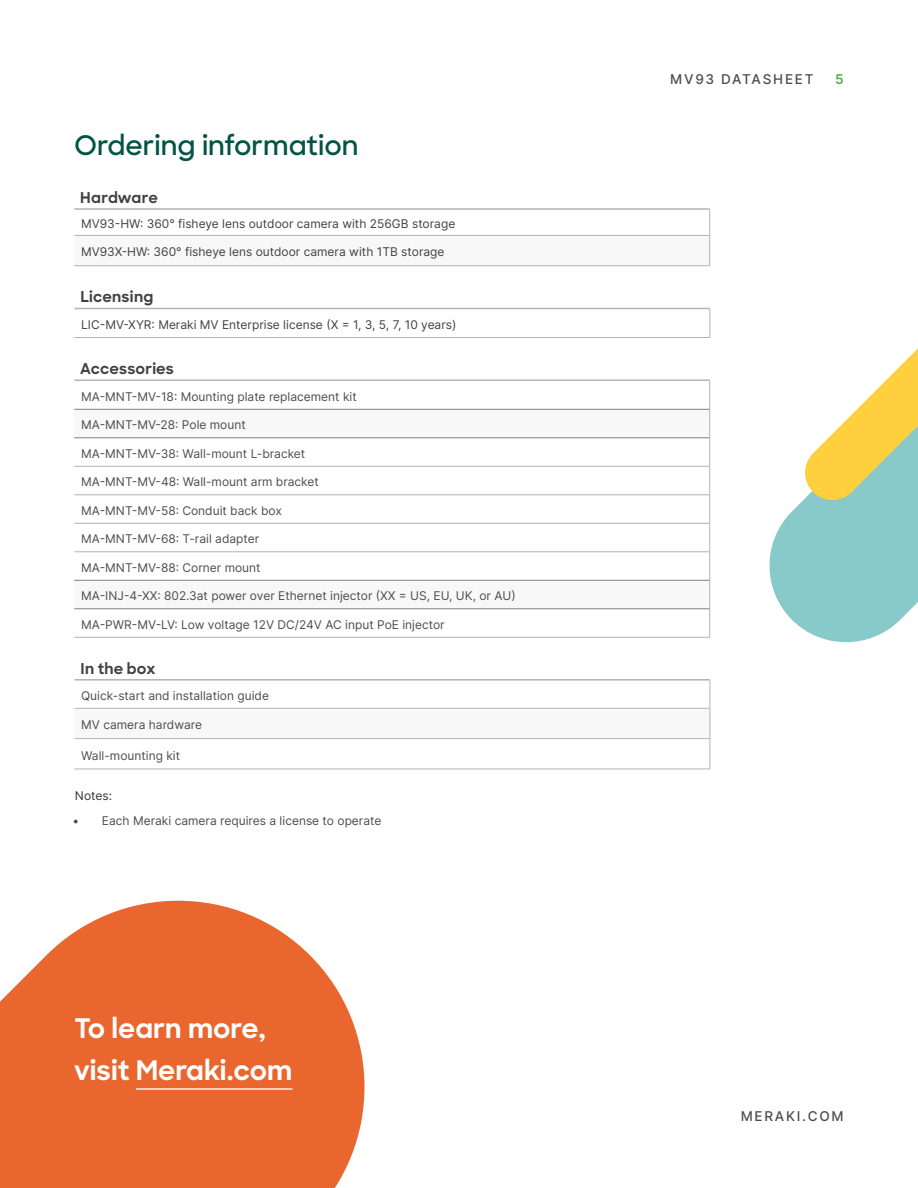
<style>
.page{position:relative;width:918px;height:1188px;background:#fff}
.page>*{position:absolute;margin:0;border:0;box-sizing:border-box;transform-origin:0 0}
.t1{font:700 27px/42px "Sharp Sans";color:#fff}
._0_-_Heading{font:600 27px "Sharp Sans";color:#035445}
.t2{font:700 15px "Sharp Sans";letter-spacing:.01em;color:#404241}
.t3{font:500 13.5px "Inter";letter-spacing:.13em;color:#4d4d4d}
.t4{font:600 13.5px "Inter";color:#5aa646}
.t5{font:12px "Inter";color:#4d4d4d}
.t6{font:12px "Inter";color:#404241}
.P_-_Small{font:12px "Inter";color:#333}
</style>
<div class="page">
<svg style="left:0;top:901px;width:365px;height:287px;fill:#e9662e"></svg>
<svg style="left:769px;top:501px;width:149px;height:142px;fill:#88cac9"></svg>
<svg style="left:802px;top:348px;width:116px;height:155px"></svg>
<hr style="left:136px;top:1088px;width:157px;height:2px;background:#fff">
<div style="left:74px;top:235px;width:636px;height:31px;background:#f8f8f8"></div>
<svg style="left:709px;top:210px;width:1px;height:25px"></svg>
<hr style="left:74px;top:235px;width:636px;height:1px;background:#b3b3b3">
<hr style="left:709px;top:236px;width:1px;height:30px;background:#b3b3b3">
<hr style="left:74px;top:266px;width:636px;height:1px;background:#b3b3b3">
<hr style="left:74px;top:208px;width:636px;height:2px;background:#b3b3b3">
<svg style="left:74px;top:408px;width:635px;height:229px"></svg>
<svg style="left:74px;top:410px;width:635px;height:199px"></svg>
<svg style="left:74px;top:467px;width:635px;height:85px"></svg>
<div style="left:74px;top:495px;width:636px;height:28px;background:#fff"></div>
<hr style="left:74px;top:495px;width:636px;height:1px;background:#b3b3b3">
<hr style="left:74px;top:523px;width:636px;height:1px;background:#b3b3b3">
<svg style="left:709px;top:381px;width:1px;height:256px"></svg>
<hr style="left:74px;top:379px;width:636px;height:2px;background:#b3b3b3">
<hr style="left:74px;top:580px;width:636px;height:1px;background:#867f7c">
<hr style="left:74px;top:552px;width:636px;height:1px;background:#b3b3b3">
<hr style="left:74px;top:409px;width:636px;height:1px;background:#867f7c">
<hr style="left:74px;top:438px;width:636px;height:1px;background:#867f7c">
<hr style="left:74px;top:609px;width:636px;height:1px;background:#867f7c">
<hr style="left:74px;top:466px;width:636px;height:1px;background:#b3b3b3">
<hr style="left:74px;top:637px;width:636px;height:1px;background:#b3b3b3">
<div style="left:74px;top:708px;width:636px;height:31px;background:#f8f8f8"></div>
<svg style="left:710px;top:681px;width:1px;height:27px"></svg>
<hr style="left:74px;top:708px;width:636px;height:1px;background:#b3b3b3">
<hr style="left:710px;top:708px;width:1px;height:30px;background:#b3b3b3">
<hr style="left:74px;top:738px;width:636px;height:1px;background:#b3b3b3">
<hr style="left:710px;top:739px;width:1px;height:30px;background:#b3b3b3">
<hr style="left:74px;top:769px;width:636px;height:1px;background:#b3b3b3">
<hr style="left:74px;top:679px;width:636px;height:2px;background:#b3b3b3">
<svg style="left:710px;top:309px;width:1px;height:28px"></svg>
<hr style="left:74px;top:308px;width:636px;height:1px;background:#b3b3b3">
<hr style="left:74px;top:337px;width:636px;height:1px;background:#b3b3b3">
<p class="_0_-_Heading" style="left:74px;top:126px;width:286px">Ordering information</p>
<h4 class="t2" style="left:80px;top:186px;width:79px">Hardware</h4>
<p class="t6" style="left:81px;top:215px;width:376px">MV93-HW: 360° fisheye lens outdoor camera with 256GB storage</p>
<p class="t6" style="left:81px;top:243px;width:365px">MV93X-HW: 360° fisheye lens outdoor camera with 1TB storage</p>
<h4 class="t2" style="left:80px;top:286px;width:74px">Licensing</h4>
<p class="t6" style="left:81px;top:316px;width:377px">LIC-MV-XYR: Meraki MV Enterprise license (X = 1, 3, 5, 7, 10 years)</p>
<h4 class="t2" style="left:80px;top:358px;width:95px">Accessories</h4>
<p class="t5" style="left:81px;top:388px;width:277px">MA-MNT-MV-18: Mounting plate replacement kit</p>
<p class="t5" style="left:81px;top:416px;width:166px">MA-MNT-MV-28: Pole mount</p>
<p class="t5" style="left:81px;top:445px;width:226px">MA-MNT-MV-38: Wall-mount L-bracket</p>
<p class="t5" style="left:81px;top:473px;width:239px">MA-MNT-MV-48: Wall-mount arm bracket</p>
<p class="t5" style="left:81px;top:502px;width:202px">MA-MNT-MV-58: Conduit back box</p>
<p class="t5" style="left:81px;top:530px;width:180px">MA-MNT-MV-68: T-rail adapter</p>
<p class="t5" style="left:81px;top:559px;width:181px">MA-MNT-MV-88: Corner mount</p>
<p class="t5" style="left:81px;top:587px;width:436px">MA-INJ-4-XX: 802.3at power over Ethernet injector (XX = US, EU, UK, or AU)</p>
<p class="t5" style="left:81px;top:616px;width:365px">MA-PWR-MV-LV: Low voltage 12V DC/24V AC input PoE injector</p>
<h4 class="t2" style="left:80px;top:657px;width:76px">In the box</h4>
<p class="t5" style="left:81px;top:687px;width:189px">Quick-start and installation guide</p>
<p class="t5" style="left:81px;top:716px;width:122px">MV camera hardware</p>
<p class="t5" style="left:81px;top:747px;width:100px">Wall-mounting kit</p>
<p class="P_-_Small" style="left:75px;top:787px;width:39px">Notes:</p>
<p class="t5" style="left:73px;top:812px;width:310px">• Each Meraki camera requires a license to operate</p>
<h1 class="t1" style="left:74px;top:1006px;width:220px">To learn more, visit Meraki.com</h1>
<p class="t3" style="left:670px;top:70px;width:145px">MV93 DATASHEET</p>
<p class="t4" style="left:835px;top:70px;width:10px">5</p>
<p class="t3" style="left:741px;top:1106px;width:105px">MERAKI.COM</p>
</div>
